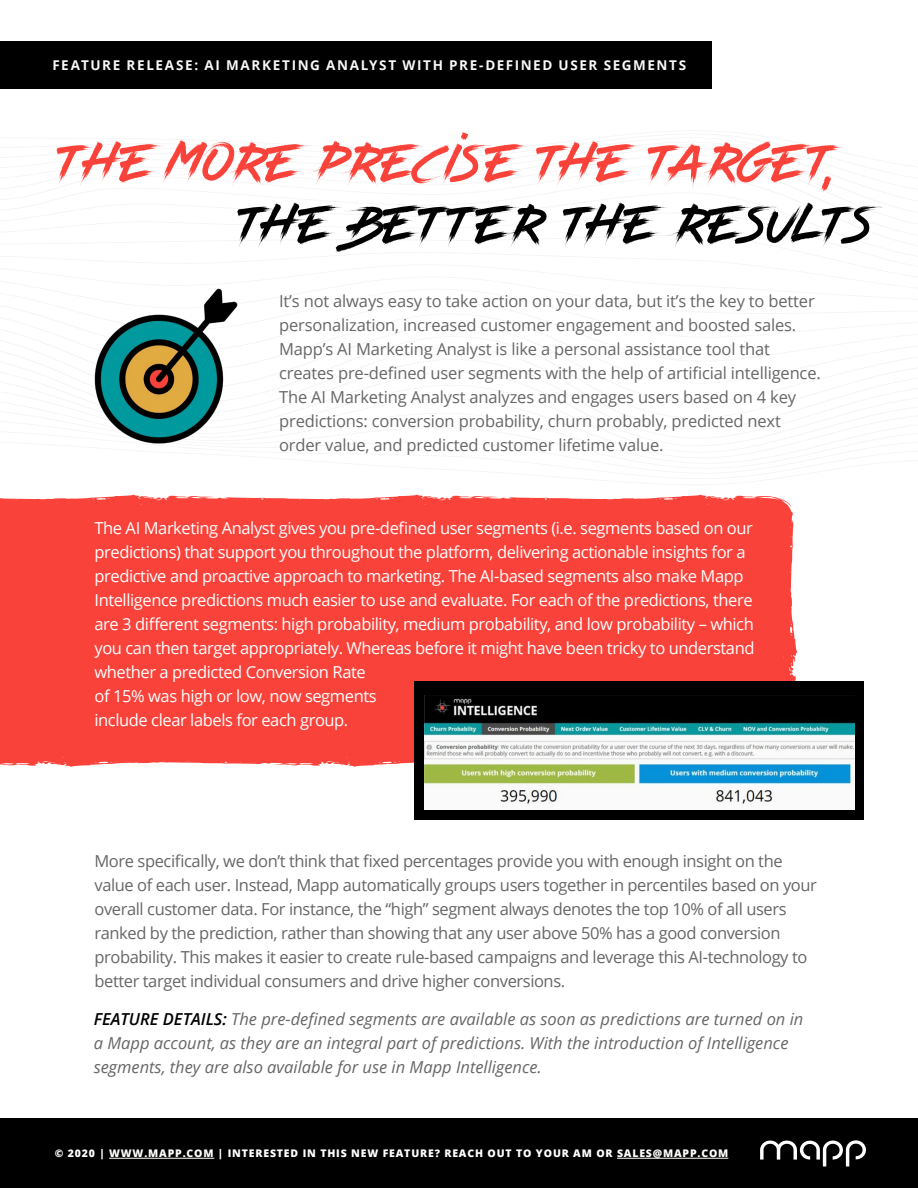
<style>
.page{position:relative;width:918px;height:1188px;background:#fff}
.page>*{position:absolute;margin:0;border:0;box-sizing:border-box;transform-origin:0 0}
.t1{font:52.2px "Kungfont";letter-spacing:.015em;color:#f9423a}
.t2{font:52.2px "Kungfont";letter-spacing:.02em;color:#000}
.t3{font:16.5px/24px "Open Sans";letter-spacing:-.025em;color:#666}
.t4{font:16.5px/24px "Open Sans";letter-spacing:-.025em;color:#fff}
.t5{font:italic 16.5px/24px "Open Sans";color:#666}
.t6{font:700 13.5px "Open Sans";letter-spacing:.12em;color:#f8f8f8}
.t7{font:800 10.5px "Open Sans";letter-spacing:.08em;color:#fff}
.s1{font-weight:600;color:#000}
.s2{color:#fffffd}
</style>
<div class="page">
<div style="left:0;top:495px;width:797px;height:272px;background:#f9423a"></div>
<div style="left:0;top:41px;width:712px;height:48px;background:#000"></div>
<div style="left:0;top:1119px;width:918px;height:69px;background:#000"></div>
<svg style="left:760px;top:1140px;width:106px;height:26px"></svg>
<img style="left:72px;top:288px;width:180px;height:156px">
<div style="left:414px;top:681px;width:450px;height:138px;background:#000"></div>
<img style="left:424px;top:696px;width:430px;height:114px">
<hr style="left:109px;top:1158px;width:105px;height:1px;background:#fffffd">
<hr style="left:617px;top:1158px;width:111px;height:1px;background:#fffffd">
<p class="t6" style="left:52px;top:56px;width:635px">FEATURE RELEASE: AI MARKETING ANALYST WITH PRE-DEFINED USER SEGMENTS</p>
<h1 class="t1" style="left:58px;top:114px;width:775px">The More Precise the Target,</h1>
<h1 class="t2" style="left:239px;top:176px;width:638px">the Better the Results</h1>
<p class="t3" style="left:279px;top:289px;width:543px">It’s not always easy to take action on your data, but it’s the key to better personalization, increased customer engagement and boosted sales.<br>Mapp’s AI Marketing Analyst is like a personal assistance tool that creates pre-defined user segments with the help of artificial intelligence.<br>The AI Marketing Analyst analyzes and engages users based on 4 key predictions: conversion probability, churn probably, predicted next order value, and predicted customer lifetime value.</p>
<p class="t4" style="left:94px;top:516px;width:662px">The AI Marketing Analyst gives you pre-defined user segments (i.e. segments based on our predictions) that support you throughout the platform, delivering actionable insights for a predictive and proactive approach to marketing. The AI-based segments also make Mapp Intelligence predictions much easier to use and evaluate. For each of the predictions, there are 3 different segments: high probability, medium probability, and low probability – which you can then target appropriately. Whereas before it might have been tricky to understand whether a predicted Conversion Rate<br>of 15% was high or low, now segments<br>include clear labels for each group.</p>
<p class="t3" style="left:94px;top:848px;width:724px">More specifically, we don’t think that fixed percentages provide you with enough insight on the value of each user. Instead, Mapp automatically groups users together in percentiles based on your overall customer data. For instance, the “high” segment always denotes the top 10% of all users ranked by the prediction, rather than showing that any user above 50% has a good conversion probability. This makes it easier to create rule-based campaigns and leverage this AI-technology to better target individual consumers and drive higher conversions.</p>
<p class="t5" style="left:94px;top:1007px;width:711px"><span class="s1">FEATURE DETAILS:</span> The pre-defined segments are available as soon as predictions are turned on in a Mapp account, as they are an integral part of predictions. With the introduction of Intelligence segments, they are also available for use in Mapp Intelligence.</p>
<p class="t7" style="left:55px;top:1146px;width:675px">© 2020 | <span class="s2">WWW.MAPP.COM</span> | INTERESTED IN THIS NEW FEATURE? REACH OUT TO YOUR AM OR <span class="s2">SALES@MAPP.COM</span></p>
</div>
